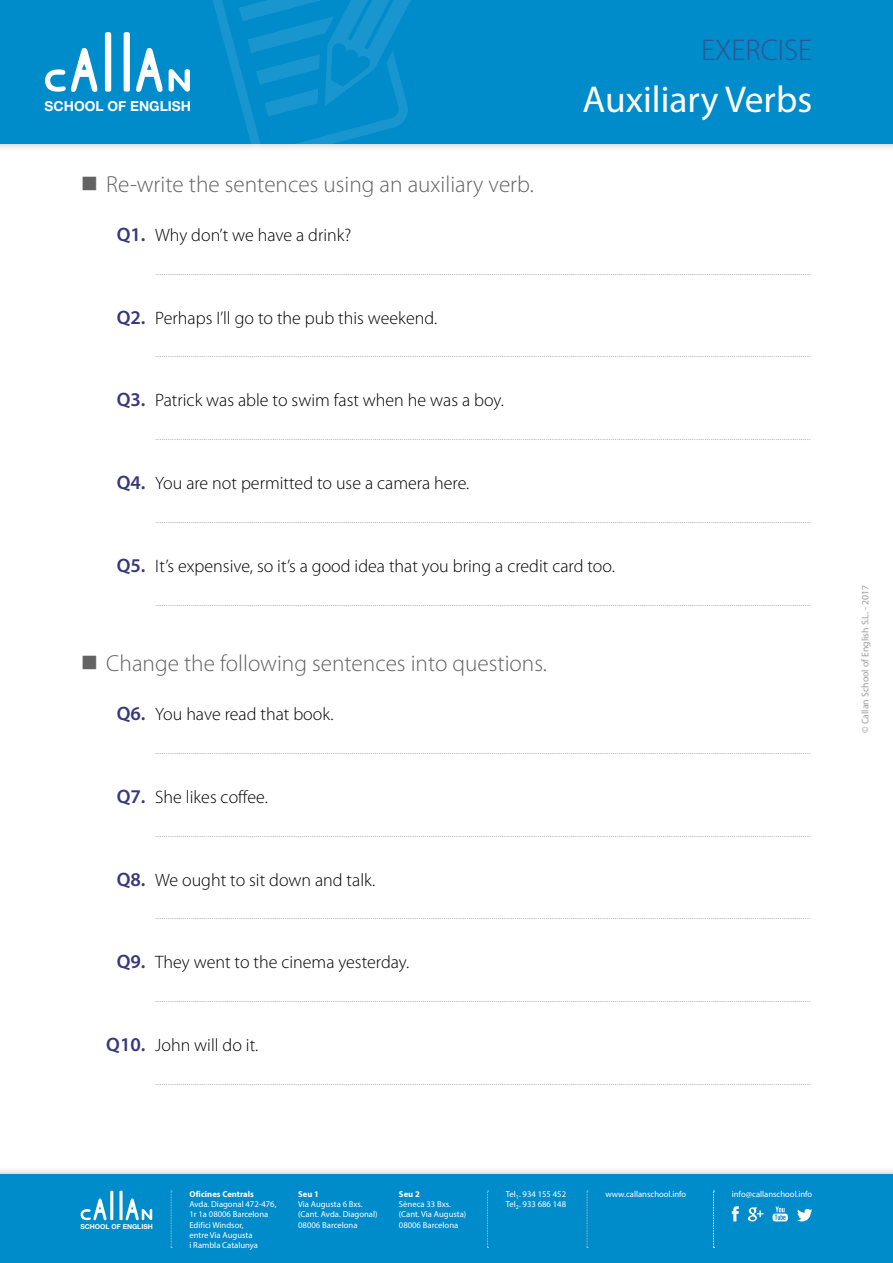
<style>
.page{position:relative;width:893px;height:1263px;background:#fff}
.page>*{position:absolute;margin:0;border:0;box-sizing:border-box;transform-origin:0 0}
.t1{font:37.5px "Myriad Pro";color:#fff}
.t2{font:300 30px "Myriad Pro";color:#345292}
.t3{font:300 23.25px "Myriad Pro";color:#646363}
.t4{font:300 18px "Myriad Pro";color:#000}
.t5{font:700 13.8px "Helvetica Neue LT Std";color:#fff}
.t6{font:300 12px "Myriad Pro";color:#9d9d9c}
.t7{font:9.75px "Myriad Pro";color:#9d9d9c}
.t8{font:8.7px/10.2px "Myriad Pro";color:#fff}
.t9{font:700 8.7px "Myriad Pro";color:#fff}
.t10{font:700 6.75px "Helvetica Neue LT Std";color:#fff}
.s1{font-weight:600;font-size:19.5px;color:#37377c}
</style>
<div class="page">
<div style="left:0;top:1166px;width:893px;height:97px;background:#000;opacity:.29"></div>
<div style="left:0;top:1174px;width:893px;height:89px;background:#008bcb"></div>
<div style="left:0;top:0;width:893px;height:152px;background:#000;opacity:.29"></div>
<div style="left:0;top:0;width:893px;height:144px;background:#008bcb"></div>
<svg style="left:201px;top:0;width:241px;height:152px"></svg>
<svg style="left:105px;top:32px;width:6px;height:60px"></svg>
<svg style="left:45px;top:48px;width:53px;height:44px"></svg>
<svg style="left:124px;top:32px;width:66px;height:60px"></svg>
<hr style="left:110px;top:1191px;width:3px;height:29px;background:#fff">
<svg style="left:125px;top:1198px;width:27px;height:22px"></svg>
<svg style="left:81px;top:1198px;width:26px;height:22px"></svg>
<svg style="left:119px;top:1191px;width:4px;height:29px"></svg>
<svg style="left:732px;top:1206px;width:7px;height:15px"></svg>
<svg style="left:748px;top:1207px;width:15px;height:14px"></svg>
<svg style="left:797px;top:1209px;width:15px;height:12px"></svg>
<svg style="left:772px;top:1206px;width:16px;height:15px"></svg>
<svg style="left:171px;top:1191px;width:1px;height:57px"></svg>
<svg style="left:487px;top:1191px;width:2px;height:57px"></svg>
<svg style="left:587px;top:1191px;width:1px;height:57px"></svg>
<svg style="left:713px;top:1191px;width:1px;height:57px"></svg>
<p class="t5" style="left:45px;top:97px;width:148px">SCHOOL OF ENGLISH</p>
<h2 class="t2" style="left:701px;top:34px;width:113px">EXERCISE</h2>
<h1 class="t1" style="left:583px;top:76px;width:231px">Auxiliary Verbs</h1>
<h3 class="t3" style="left:81px;top:171px;width:454px">■ Re-write the sentences using an auxiliary verb.</h3>
<h3 class="t4" style="left:117px;top:225px;width:236px"><span class="s1">Q1.</span> Why don’t we have a drink?</h3>
<p class="t6" style="left:155px;top:264px;width:657px">..........................................................................................................................................................................................................................................................................................................................</p>
<h3 class="t4" style="left:117px;top:308px;width:322px"><span class="s1">Q2.</span> Perhaps I’ll go to the pub this weekend.</h3>
<p class="t6" style="left:155px;top:347px;width:657px">..........................................................................................................................................................................................................................................................................................................................</p>
<h3 class="t4" style="left:117px;top:390px;width:389px"><span class="s1">Q3.</span> Patrick was able to swim fast when he was a boy.</h3>
<p class="t6" style="left:155px;top:429px;width:657px">..........................................................................................................................................................................................................................................................................................................................</p>
<h3 class="t4" style="left:117px;top:473px;width:354px"><span class="s1">Q4.</span> You are not permitted to use a camera here.</h3>
<p class="t6" style="left:155px;top:512px;width:657px">..........................................................................................................................................................................................................................................................................................................................</p>
<h3 class="t4" style="left:117px;top:556px;width:500px"><span class="s1">Q5.</span> It’s expensive, so it’s a good idea that you bring a credit card too.</h3>
<p class="t6" style="left:155px;top:595px;width:657px">..........................................................................................................................................................................................................................................................................................................................</p>
<h3 class="t3" style="left:81px;top:650px;width:467px">■ Change the following sentences into questions.</h3>
<h3 class="t4" style="left:117px;top:704px;width:218px"><span class="s1">Q6.</span> You have read that book.</h3>
<p class="t6" style="left:155px;top:743px;width:657px">..........................................................................................................................................................................................................................................................................................................................</p>
<h3 class="t4" style="left:117px;top:787px;width:153px"><span class="s1">Q7.</span> She likes coffee.</h3>
<p class="t6" style="left:155px;top:826px;width:657px">..........................................................................................................................................................................................................................................................................................................................</p>
<h3 class="t4" style="left:117px;top:870px;width:260px"><span class="s1">Q8.</span> We ought to sit down and talk.</h3>
<p class="t6" style="left:155px;top:909px;width:657px">..........................................................................................................................................................................................................................................................................................................................</p>
<h3 class="t4" style="left:117px;top:952px;width:294px"><span class="s1">Q9.</span> They went to the cinema yesterday.</h3>
<p class="t6" style="left:155px;top:991px;width:657px">..........................................................................................................................................................................................................................................................................................................................</p>
<h3 class="t4" style="left:106px;top:1035px;width:154px"><span class="s1">Q10.</span> John will do it.</h3>
<p class="t6" style="left:155px;top:1074px;width:657px">..........................................................................................................................................................................................................................................................................................................................</p>
<p class="t10" style="left:80px;top:1223px;width:74px">SCHOOL OF ENGLISH</p>
<p class="t9" style="left:189px;top:1188px;width:66px">Oficines Centrals</p>
<p class="t8" style="left:605px;top:1189px;width:82px">www.callanschool.info</p>
<p class="t8" style="left:189px;top:1199px;width:89px">Avda. Diagonal 472-476,<br>1r 1a 08006 Barcelona<br>Edifici Windsor,<br>entre Via Augusta<br>i Rambla Catalunya</p>
<p class="t8" style="left:506px;top:1189px;width:62px">Tel<sub>1</sub>. 934 155 452<br>Tel<sub>2</sub>. 933 686 148</p>
<p class="t8" style="left:732px;top:1189px;width:82px">info@callanschool.info</p>
<p class="t9" style="left:298px;top:1188px;width:22px">Seu 1</p>
<p class="t8" style="left:298px;top:1199px;width:81px">Via Augusta 6 Bxs. (Cant. Avda. Diagonal)<br>08006 Barcelona</p>
<p class="t9" style="left:399px;top:1188px;width:22px">Seu 2</p>
<p class="t8" style="left:399px;top:1199px;width:69px">Sèneca 33 Bxs. (Cant. Via Augusta)<br>08006 Barcelona</p>
<p class="t7" style="left:859px;top:733px;width:149px;rotate:-90deg">© Callan School of English S.L. - 2017</p>
</div>
